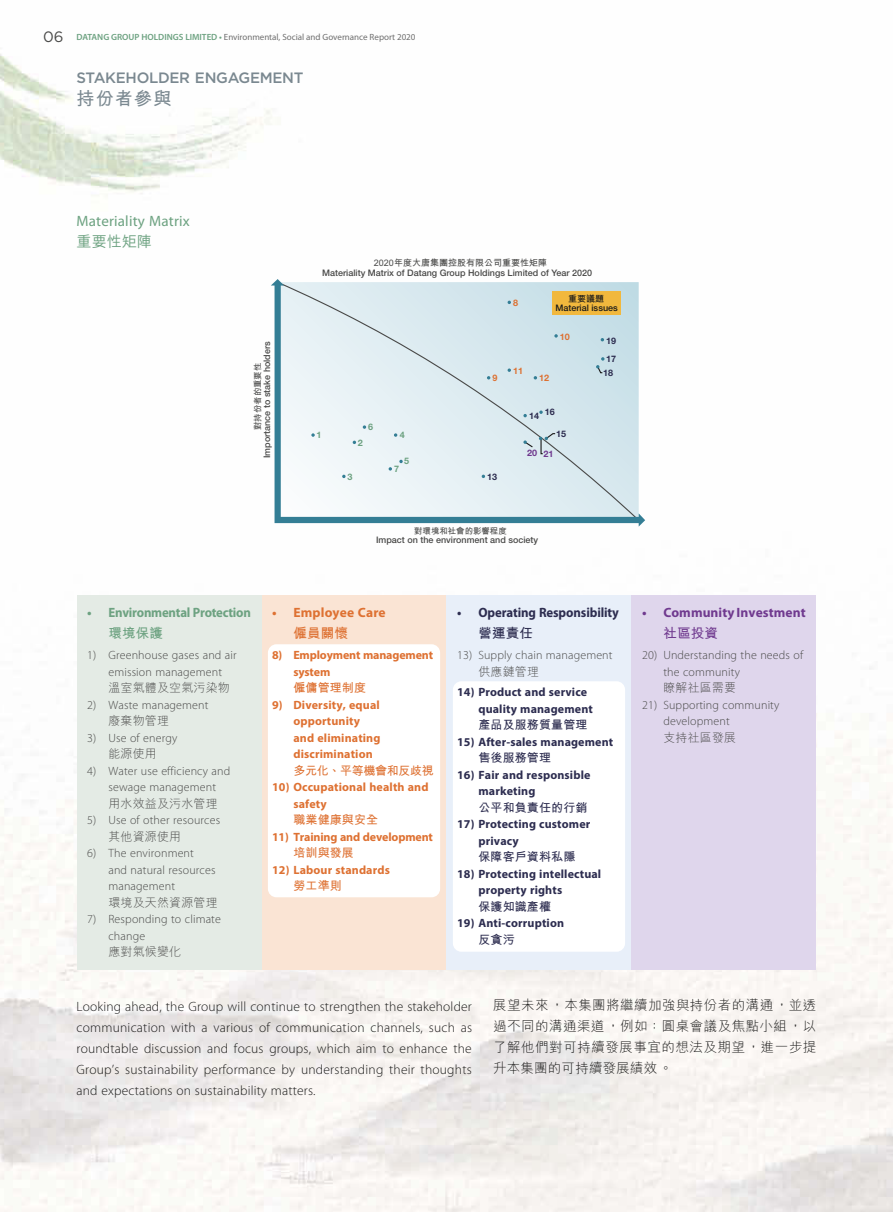
<style>
.page{position:relative;width:893px;height:1212px;background:#fff}
.page>*{position:absolute;margin:0;border:0;box-sizing:border-box;transform-origin:0 0}
.t1{font:700 18px "M Hei HK";letter-spacing:.065em;color:#7a8890}
.t2{font:500 15px "Gotham";letter-spacing:-.02em;color:#7a8890}
.t3{font:15px "Myriad Pro";letter-spacing:.015em;color:#6da281}
.t4{font:500 15px "M Hei HK";letter-spacing:.015em;color:#6da281}
.t5{font:300 13.5px/21px "Myriad Pro";letter-spacing:.015em;color:#1c1c1b;text-align:justify}
.t6{font:300 13.5px/21px "M Hei HK";letter-spacing:.035em;color:#1c1c1b;text-align:justify}
.t7{font:700 13.5px "Myriad Pro";letter-spacing:-.02em;color:#6da281}
.t8{font:700 13.5px "Myriad Pro";letter-spacing:-.01em;color:#2d2d50;scale:.95 1}
.t9{font:700 13.5px "Myriad Pro";letter-spacing:.005em;color:#703a8f}
.t10{font:700 13.5px "Myriad Pro";letter-spacing:.01em;color:#de7132}
.t11{font:700 13.5px "M Hei HK";color:#6da281}
.t12{font:700 13.5px "M Hei HK";color:#de7132}
.t13{font:700 13.5px "M Hei HK";color:#2d2d50}
.t14{font:700 13.5px "M Hei HK";color:#703a8f}
.t15{font:300 12px/16.5px "Myriad Pro";letter-spacing:.015em;color:#4a4a49}
.t16{font:700 12px/16.5px "Myriad Pro";letter-spacing:.01em;color:#2d2d50}
.t17{font:700 12px/16.5px "Myriad Pro";letter-spacing:.01em;color:#de7132}
.t18{font:300 12px "M Hei HK";letter-spacing:.015em;color:#4a4a49}
.t19{font:700 12px/16.5px "Myriad Pro";letter-spacing:-.015em;color:#de7132}
.t20{font:700 12px "M Hei HK";letter-spacing:.01em;color:#2d2d50}
.t21{font:700 12px "M Hei HK";letter-spacing:.01em;color:#de7132}
.t22{font:700 12px "M Hei HK";letter-spacing:-.03em;color:#de7132}
.t23{font:500 9px "Helvetica Neue LT Std";color:#4a4a49}
.t24{font:9px "Myriad Pro";color:#6f6f6f}
.t25{font:700 9px "M Hei HK";color:#4a4a49}
.t26{font:500 9px "Helvetica Neue LT Std";color:#1c1c1b}
.t27{font:700 9px/18.5px "Helvetica Neue LT Std";color:#2d2d50}
.t28{font:700 9px "Helvetica Neue LT Std";color:#de7132}
.t29{font:700 9px "Helvetica Neue LT Std";color:#6da281}
.t30{font:700 9px "M Hei HK";color:#1c1c1b}
.t31{font:700 9px "Helvetica Neue LT Std";color:#703a8f}
.t32{font:700 8.4px "M Hei HK";color:#4a4a49}
.s1{font-family:"Gotham";font-size:15px;color:#4a4a49}
.s2{font-weight:600;color:#6da281}
</style>
<div class="page">
<div style="left:77px;top:595px;width:184px;height:374px;background:#e4ebe5"></div>
<div style="left:261px;top:595px;width:185px;height:374px;background:#fae4d4"></div>
<div style="left:446px;top:595px;width:185px;height:374px;background:#e8eff9"></div>
<div style="left:631px;top:595px;width:185px;height:374px;background:#dfd6ec"></div>
<div style="left:268px;top:644px;width:172px;height:253px;background:#fff;border-radius:9px"></div>
<div style="left:453px;top:681px;width:172px;height:271px;background:#fff;border-radius:9px"></div>
<svg style="left:271px;top:279px;width:374px;height:248px"></svg>
<svg style="left:311px;top:433px;width:4px;height:4px"></svg>
<svg style="left:363px;top:425px;width:3px;height:4px"></svg>
<svg style="left:342px;top:475px;width:4px;height:3px"></svg>
<svg style="left:389px;top:467px;width:3px;height:4px"></svg>
<svg style="left:399px;top:460px;width:4px;height:3px"></svg>
<svg style="left:523px;top:414px;width:4px;height:3px"></svg>
<svg style="left:539px;top:410px;width:4px;height:4px"></svg>
<svg style="left:554px;top:334px;width:4px;height:4px"></svg>
<svg style="left:508px;top:368px;width:3px;height:4px"></svg>
<svg style="left:394px;top:433px;width:3px;height:4px"></svg>
<svg style="left:523px;top:432px;width:33px;height:23px"></svg>
<svg style="left:596px;top:357px;width:8px;height:17px"></svg>
<p class="t24" style="left:43px;top:32px;width:374px"><span class="s1">06</span> <span class="s2">DATANG GROUP HOLDINGS LIMITED •</span> Environmental, Social and Governance Report 2020</p>
<p class="t2" style="left:77px;top:68px;width:228px">STAKEHOLDER ENGAGEMENT</p>
<h1 class="t1" style="left:77px;top:86px;width:96px">持份者參與</h1>
<p class="t3" style="left:77px;top:213px;width:115px">Materiality Matrix</p>
<p class="t4" style="left:77px;top:231px;width:77px">重要性矩陣</p>
<p class="t23" style="left:262px;top:458px;width:118px;rotate:-90deg">Importance to stake holders</p>
<p class="t32" style="left:252px;top:430px;width:69px;rotate:-90deg">對持份者的重要性</p>
<p class="t25" style="left:374px;top:256px;width:175px">2020年度大唐集團控股有限公司重要性矩陣</p>
<p class="t23" style="left:322px;top:267px;width:272px">Materiality Matrix of Datang Group Holdings Limited of Year 2020</p>
<p class="t30" style="left:568px;top:292px;width:37px">重要議題</p>
<p class="t26" style="left:555px;top:302px;width:64px">Material issues</p>
<p class="t28" style="left:513px;top:297px;width:7px">8</p>
<p class="t29" style="left:316px;top:429px;width:7px">1</p>
<p class="t28" style="left:513px;top:365px;width:12px">11</p>
<p class="t28" style="left:492px;top:372px;width:7px">9</p>
<p class="t28" style="left:539px;top:372px;width:12px">12</p>
<p class="t28" style="left:560px;top:331px;width:12px">10</p>
<p class="t29" style="left:368px;top:422px;width:7px">6</p>
<p class="t29" style="left:358px;top:437px;width:7px">2</p>
<p class="t29" style="left:348px;top:471px;width:7px">3</p>
<p class="t29" style="left:400px;top:429px;width:7px">4</p>
<p class="t29" style="left:404px;top:456px;width:7px">5</p>
<p class="t29" style="left:394px;top:463px;width:7px">7</p>
<p class="t27" style="left:487px;top:467px;width:12px">13</p>
<p class="t27" style="left:529px;top:405px;width:27px">14 16</p>
<p class="t27" style="left:556px;top:424px;width:12px">15</p>
<p class="t31" style="left:527px;top:448px;width:28px">20 21</p>
<p class="t32" style="left:414px;top:524px;width:94px">對環境和社會的影響程度</p>
<p class="t23" style="left:376px;top:534px;width:164px">Impact on the environment and society</p>
<p class="t27" style="left:606px;top:331px;width:12px">19<br>17</p>
<p class="t27" style="left:603px;top:363px;width:12px">18</p>
<p class="t7" style="left:87px;top:605px;width:165px">• Environmental Protection</p>
<p class="t11" style="left:108px;top:623px;width:56px">環境保護</p>
<p class="t15" style="left:87px;top:647px;width:151px;text-align:center">1) Greenhouse gases and air emission management</p>
<p class="t18" style="left:108px;top:679px;width:123px">溫室氣體及空氣污染物</p>
<p class="t15" style="left:87px;top:696px;width:123px">2) Waste management</p>
<p class="t18" style="left:108px;top:712px;width:62px">廢棄物管理</p>
<p class="t15" style="left:87px;top:729px;width:92px">3) Use of energy</p>
<p class="t18" style="left:108px;top:745px;width:50px">能源使用</p>
<p class="t15" style="left:87px;top:762px;width:145px;text-align:center">4) Water use efficiency and sewage management</p>
<p class="t18" style="left:108px;top:795px;width:111px">用水效益及污水管理</p>
<p class="t15" style="left:87px;top:812px;width:135px">5) Use of other resources</p>
<p class="t18" style="left:108px;top:828px;width:74px">其他資源使用</p>
<p class="t15" style="left:108px;top:845px;width:109px;text-indent:-21px">6) The environment and natural resources management</p>
<p class="t18" style="left:108px;top:894px;width:111px">環境及天然資源管理</p>
<p class="t15" style="left:108px;top:911px;width:114px;text-indent:-21px">7) Responding to climate change</p>
<p class="t18" style="left:108px;top:943px;width:74px">應對氣候變化</p>
<p class="t10" style="left:272px;top:605px;width:115px">• Employee Care</p>
<p class="t12" style="left:293px;top:623px;width:56px">僱員關懷</p>
<p class="t19" style="left:293px;top:646px;width:141px;text-indent:-21px">8) Employment management system</p>
<p class="t21" style="left:293px;top:679px;width:74px">僱傭管理制度</p>
<p class="t17" style="left:293px;top:696px;width:89px;text-indent:-21px">9) Diversity, equal opportunity and eliminating discrimination</p>
<p class="t22" style="left:293px;top:761px;width:142px">多元化、平等機會和反歧視</p>
<p class="t17" style="left:293px;top:778px;width:137px;text-indent:-21px">10) Occupational health and safety</p>
<p class="t21" style="left:293px;top:811px;width:86px">職業健康與安全</p>
<p class="t19" style="left:272px;top:828px;width:162px">11) Training and development</p>
<p class="t21" style="left:293px;top:844px;width:62px">培訓與發展</p>
<p class="t17" style="left:272px;top:861px;width:119px">12) Labour standards</p>
<p class="t21" style="left:293px;top:877px;width:50px">勞工準則</p>
<p class="t8" style="left:457px;top:605px;width:172px">• Operating Responsibility</p>
<p class="t13" style="left:478px;top:623px;width:56px">營運責任</p>
<p class="t15" style="left:457px;top:647px;width:157px">13) Supply chain management</p>
<p class="t18" style="left:478px;top:663px;width:62px">供應鏈管理</p>
<p class="t16" style="left:478px;top:684px;width:116px;text-indent:-21px">14) Product and service quality management</p>
<p class="t20" style="left:478px;top:716px;width:111px">產品及服務質量管理</p>
<p class="t16" style="left:457px;top:733px;width:158px">15) After-sales management</p>
<p class="t20" style="left:478px;top:749px;width:74px">售後服務管理</p>
<p class="t16" style="left:478px;top:766px;width:114px;text-indent:-21px">16) Fair and responsible marketing</p>
<p class="t20" style="left:478px;top:799px;width:111px">公平和負責任的行銷</p>
<p class="t16" style="left:478px;top:816px;width:114px;text-indent:-21px">17) Protecting customer privacy</p>
<p class="t20" style="left:478px;top:848px;width:99px">保障客戶資料私隱</p>
<p class="t16" style="left:478px;top:865px;width:124px;text-indent:-21px">18) Protecting intellectual property rights</p>
<p class="t20" style="left:478px;top:898px;width:74px">保護知識產權</p>
<p class="t16" style="left:457px;top:915px;width:109px">19) Anti-corruption</p>
<p class="t20" style="left:478px;top:931px;width:38px">反貪污</p>
<p class="t9" style="left:642px;top:605px;width:165px">• Community Investment</p>
<p class="t14" style="left:663px;top:623px;width:56px">社區投資</p>
<p class="t15" style="left:663px;top:647px;width:141px;text-indent:-21px">20) Understanding the needs of the community</p>
<p class="t18" style="left:663px;top:679px;width:74px">瞭解社區需要</p>
<p class="t15" style="left:663px;top:696px;width:118px;text-indent:-21px">21) Supporting community development</p>
<p class="t18" style="left:663px;top:729px;width:74px">支持社區發展</p>
<p class="t5" style="left:77px;top:996px;width:397px">Looking ahead, the Group will continue to strengthen the stakeholder communication with a various of communication channels, such as roundtable discussion and focus groups, which aim to enhance the Group’s sustainability performance by understanding their thoughts and expectations on sustainability matters.</p>
<p class="t6" style="left:493px;top:993px;width:325px">展望未來，本集團將繼續加強與持份者的溝通，並透過不同的溝通渠道，例如：圓桌會議及焦點小組，以了解他們對可持續發展事宜的想法及期望，進一步提升本集團的可持續發展績效。</p>
</div>
